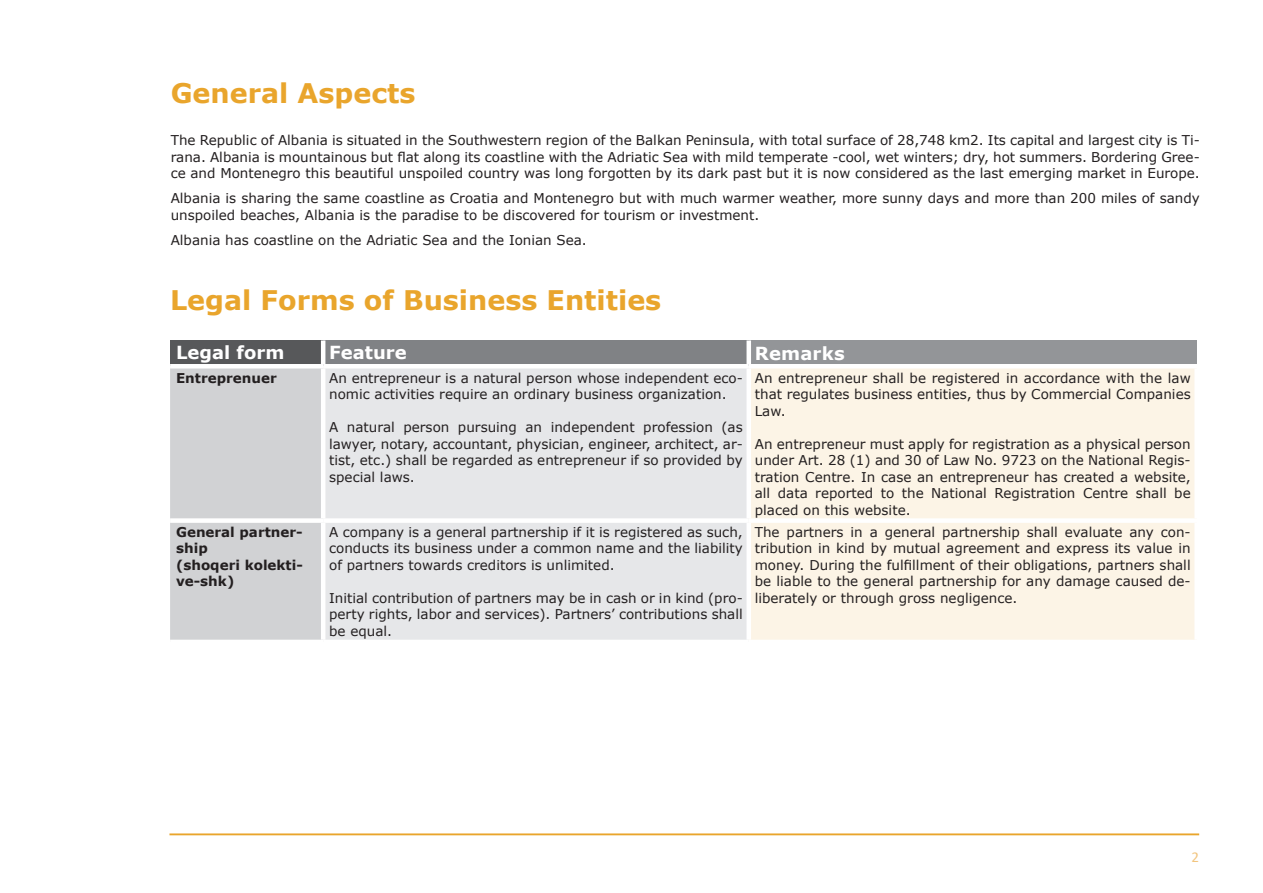
<style>
.page{position:relative;width:1263px;height:893px;background:#fff}
.page>*{position:absolute;margin:0;border:0;box-sizing:border-box;transform-origin:0 0}
.t1{font:700 27px "Verdana";color:#e9a52c}
.t2{font:700 18px "Verdana";color:#fff}
.t3{font:15px "Calibri";color:#f2c57f}
.t4{font:13.5px/16.5px "Verdana";color:#231f20;text-align:justify}
.t5{font:700 13.5px/16.5px "Verdana";color:#231f20}
</style>
<div class="page">
<hr style="left:169px;top:833px;width:1030px;height:2px;background:#e9a52c">
<div style="left:170px;top:340px;width:153px;height:26px;background:#57585a"></div>
<div style="left:323px;top:340px;width:426px;height:26px;background:#808285"></div>
<div style="left:749px;top:340px;width:448px;height:26px;background:#939598"></div>
<div style="left:170px;top:368px;width:151px;height:272px;background:#d1d2d4"></div>
<div style="left:325px;top:368px;width:421px;height:272px;background:#e6e7e9"></div>
<div style="left:751px;top:368px;width:443px;height:272px;background:#fcf4e6"></div>
<hr style="left:321px;top:340px;width:4px;height:24px;background:#fff">
<div style="left:746px;top:340px;width:5px;height:24px;background:#fff"></div>
<hr style="left:170px;top:364px;width:153px;height:4px;background:#fff">
<hr style="left:323px;top:364px;width:426px;height:4px;background:#fff">
<hr style="left:749px;top:364px;width:450px;height:4px;background:#fff">
<div style="left:170px;top:518px;width:153px;height:5px;background:#fff"></div>
<div style="left:323px;top:518px;width:426px;height:5px;background:#fff"></div>
<div style="left:749px;top:518px;width:450px;height:5px;background:#fff"></div>
<h1 class="t1" style="left:171px;top:74px;width:246px">General Aspects</h1>
<p class="t4" style="left:171px;top:132px;width:1031px">The Republic of Albania is situated in the Southwestern region of the Balkan Peninsula, with total surface of 28,748 km2. Its capital and largest city is Ti&shy;rana. Albania is mountainous but flat along its coastline with the Adriatic Sea with mild temperate -cool, wet winters; dry, hot summers. Bordering Gree&shy;ce and Montenegro this beautiful unspoiled country was long forgotten by its dark past but it is now considered as the last emerging market in Europe.</p>
<p class="t4" style="left:171px;top:190px;width:1030px">Albania is sharing the same coastline as Croatia and Montenegro but with much warmer weather, more sunny days and more than 200 miles of sandy unspoiled beaches, Albania is the paradise to be discovered for tourism or investment.</p>
<p class="t4" style="left:171px;top:231px;width:418px">Albania has coastline on the Adriatic Sea and the Ionian Sea.</p>
<h1 class="t1" style="left:170px;top:281px;width:493px">Legal Forms of Business Entities</h1>
<h2 class="t2" style="left:176px;top:339px;width:110px">Legal form</h2>
<h2 class="t2" style="left:329px;top:339px;width:79px">Feature</h2>
<h2 class="t2" style="left:755px;top:341px;width:91px">Remarks</h2>
<p class="t5" style="left:176px;top:369px;width:102px">Entreprenuer</p>
<p class="t4" style="left:329px;top:369px;width:415px">An entrepreneur is a natural person whose independent eco&shy;nomic activities require an ordinary business organization.</p>
<p class="t4" style="left:329px;top:419px;width:415px">A natural person pursuing an independent profession (as lawyer, notary, accountant, physician, engineer, architect, ar&shy;tist, etc.) shall be regarded as entrepreneur if so provided by special laws.</p>
<p class="t4" style="left:755px;top:369px;width:437px">An entrepreneur shall be registered in accordance with the law that regulates business entities, thus by Commercial Companies Law.</p>
<p class="t4" style="left:755px;top:435px;width:437px">An entrepreneur must apply for registration as a physical person under Art. 28 (1) and 30 of Law No. 9723 on the National Regis&shy;tration Centre. In case an entrepreneur has created a website, all data reported to the National Registration Centre shall be placed on this website.</p>
<p class="t5" style="left:176px;top:523px;width:128px">General partner&shy;ship<br>(shoqeri kolekti&shy;ve-shk)</p>
<p class="t4" style="left:329px;top:524px;width:415px">A company is a general partnership if it is registered as such, conducts its business under a common name and the liability of partners towards creditors is unlimited.</p>
<p class="t4" style="left:329px;top:590px;width:415px">Initial contribution of partners may be in cash or in kind (pro&shy;perty rights, labor and services). Partners’ contributions shall be equal.</p>
<p class="t4" style="left:755px;top:524px;width:437px">The partners in a general partnership shall evaluate any con&shy;tribution in kind by mutual agreement and express its value in money. During the fulfillment of their obligations, partners shall be liable to the general partnership for any damage caused de&shy;liberately or through gross negligence.</p>
<p class="t3" style="left:1191px;top:846px;width:9px">2</p>
</div>
